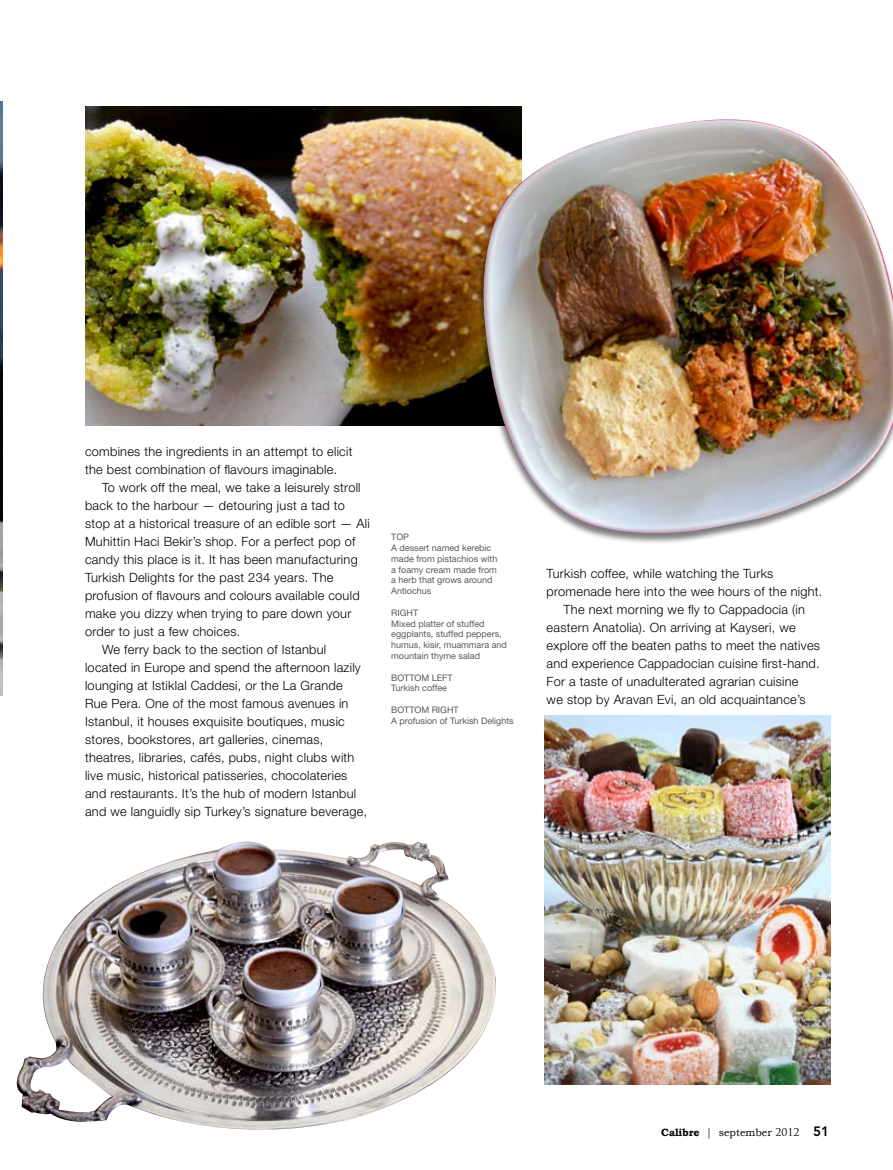
<style>
.page{position:relative;width:893px;height:1170px;background:#fff}
.page>*{position:absolute;margin:0;border:0;box-sizing:border-box;transform-origin:0 0}
.t1{font:300 12.75px/18px "Helvetica Neue";letter-spacing:.02em;color:#000}
.t2{font:10.5px "Bookman Old Style";color:#000}
.t3{font:9px/10.8px "Helvetica Neue LT Std";color:#58595b}
.s1{font-weight:700}
.s2{font-family:"Trajan Pro"}
.s3{font-family:"Avenir LT Std";font-weight:800;font-size:13.5px}
</style>
<div class="page">
<img style="left:0;top:101px;width:3px;height:594px">
<img style="left:85px;top:106px;width:436px;height:319px">
<div style="left:476px;top:120px;width:417px;height:514px;background:#fff"></div>
<img style="left:478px;top:119px;width:415px;height:418px">
<img style="left:16px;top:841px;width:480px;height:289px">
<img style="left:544px;top:715px;width:286px;height:369px">
<p class="t1" style="left:85px;top:442px;width:269px">combines the ingredients in an attempt to elicit the best combination of flavours imaginable.</p>
<p class="t1" style="left:102px;top:478px;width:260px">To work off the meal, we take a leisurely stroll</p>
<p class="t1" style="left:85px;top:496px;width:261px">back to the harbour — detouring just a tad to</p>
<p class="t1" style="left:85px;top:514px;width:286px">stop at a historical treasure of an edible sort — Ali</p>
<p class="t1" style="left:85px;top:532px;width:272px">Muhittin Haci Bekir’s shop. For a perfect pop of</p>
<p class="t1" style="left:85px;top:550px;width:274px">candy this place is it. It has been manufacturing</p>
<p class="t1" style="left:85px;top:568px;width:250px">Turkish Delights for the past 234 years. The</p>
<p class="t1" style="left:85px;top:586px;width:276px">profusion of flavours and colours available could</p>
<p class="t1" style="left:85px;top:604px;width:268px">make you dizzy when trying to pare down your</p>
<p class="t1" style="left:85px;top:622px;width:157px">order to just a few choices.</p>
<p class="t1" style="left:102px;top:640px;width:226px">We ferry back to the section of Istanbul</p>
<p class="t1" style="left:85px;top:658px;width:277px">located in Europe and spend the afternoon lazily</p>
<p class="t1" style="left:85px;top:676px;width:259px">lounging at Istiklal Caddesi, or the La Grande</p>
<p class="t1" style="left:85px;top:694px;width:265px">Rue Pera. One of the most famous avenues in</p>
<p class="t1" style="left:85px;top:712px;width:261px">Istanbul, it houses exquisite boutiques, music</p>
<p class="t1" style="left:85px;top:730px;width:240px">stores, bookstores, art galleries, cinemas,</p>
<p class="t1" style="left:85px;top:748px;width:271px">theatres, libraries, cafés, pubs, night clubs with</p>
<p class="t1" style="left:85px;top:766px;width:264px">live music, historical patisseries, chocolateries</p>
<p class="t1" style="left:85px;top:784px;width:273px">and restaurants. It’s the hub of modern Istanbul</p>
<p class="t1" style="left:85px;top:802px;width:284px">and we languidly sip Turkey’s signature beverage,</p>
<p class="t3" style="left:391px;top:531px;width:108px">TOP<br>A dessert named kerebic made from pistachios with a foamy cream made from a herb that grows around<br>Antiochus</p>
<p class="t3" style="left:391px;top:607px;width:117px">RIGHT<br>Mixed platter of stuffed eggplants, stuffed peppers, humus, kisir, muammara and mountain thyme salad</p>
<p class="t3" style="left:391px;top:672px;width:63px">BOTTOM LEFT<br>Turkish coffee</p>
<p class="t3" style="left:391px;top:704px;width:124px">BOTTOM RIGHT<br>A profusion of Turkish Delights</p>
<p class="t1" style="left:547px;top:564px;width:228px">Turkish coffee, while watching the Turks</p>
<p class="t1" style="left:547px;top:582px;width:277px">promenade here into the wee hours of the night.</p>
<p class="t1" style="left:564px;top:600px;width:243px">The next morning we fly to Cappadocia (in</p>
<p class="t1" style="left:547px;top:618px;width:251px">eastern Anatolia). On arriving at Kayseri, we</p>
<p class="t1" style="left:547px;top:636px;width:275px">explore off the beaten paths to meet the natives</p>
<p class="t1" style="left:547px;top:654px;width:274px">and experience Cappadocian cuisine first-hand.</p>
<p class="t1" style="left:547px;top:672px;width:253px">For a taste of unadulterated agrarian cuisine</p>
<p class="t1" style="left:547px;top:690px;width:260px">we stop by Aravan Evi, an old acquaintance’s</p>
<p class="t2" style="left:661px;top:1126px;width:169px"><span class="s1">Calibre</span> <span class="s2">|</span> september <span class="s2">2012</span> <span class="s3">51</span></p>
</div>
